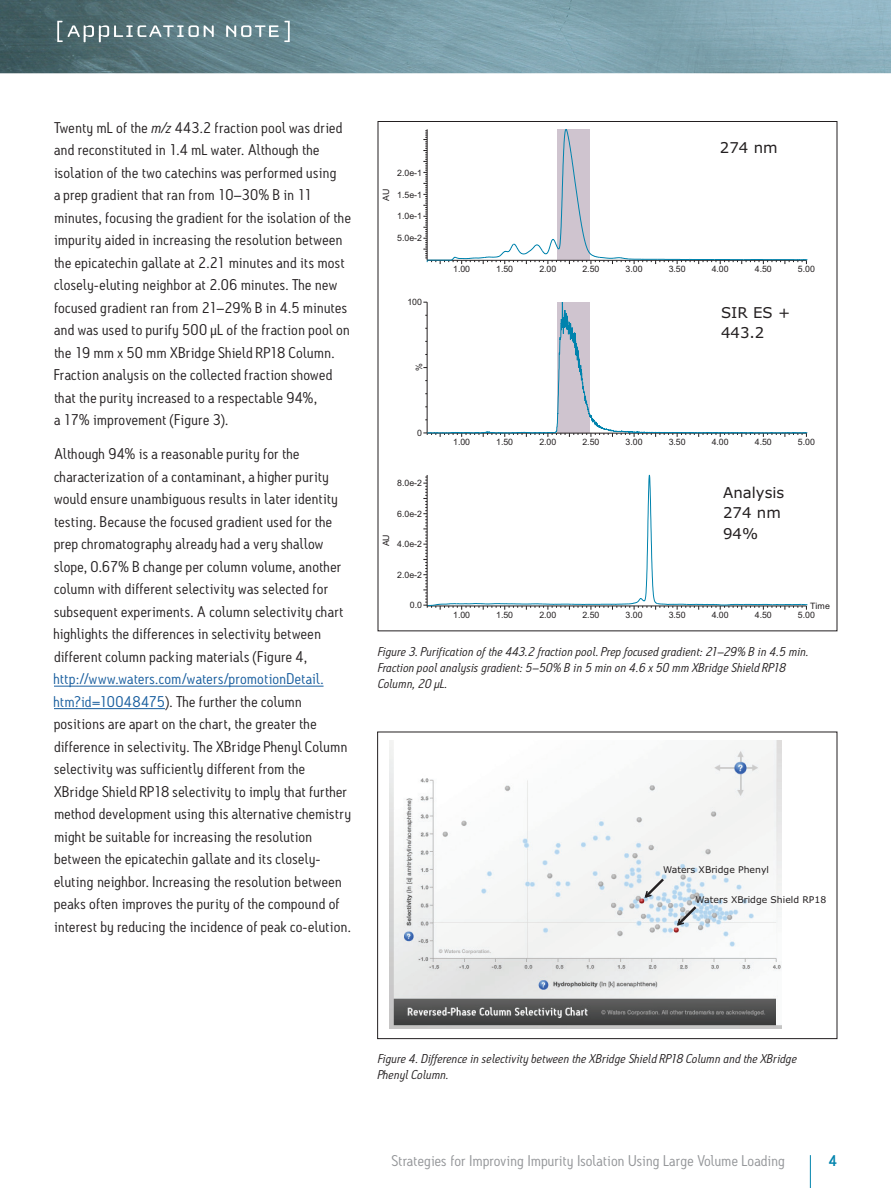
<style>
.page{position:relative;width:891px;height:1188px;background:#fff}
.page>*{position:absolute;margin:0;border:0;box-sizing:border-box;transform-origin:0 0}
.t1{font:15px/22.5px "Antitled OT";letter-spacing:.02em;color:#231f20;scale:1.05 1}
.t2{font:15px "Antitled OT";letter-spacing:.01em;color:#939598;scale:1.05 1}
.t3{font:15px/20.5px "Verdana";color:#231f20}
.t4{font:500 15px "Antitled OT";color:#0083ad;scale:1.05 1}
.t5{font:italic 12.3px/15.8px "Antitled OT";letter-spacing:.01em;color:#231f20;scale:1.05 1}
.t6{font:9.3px "Verdana";color:#231f20}
.t7{font:8.85px "Arial";letter-spacing:-.005em;color:#231f20}
.s1{font-style:italic}
.s2{color:#175d9e}
</style>
<div class="page">
<hr style="left:810px;top:1155px;width:1px;height:33px;background:#0083ad">
<img style="left:0;top:0;width:891px;height:73px">
<svg style="left:57px;top:21px;width:157px;height:21px;background:#738b8f"></svg>
<svg style="left:226px;top:21px;width:64px;height:21px"></svg>
<hr style="left:54px;top:686px;width:270px;height:1px;background:#175d9e">
<hr style="left:54px;top:708px;width:111px;height:1px;background:#175d9e">
<svg style="left:423px;top:63px;width:385px;height:569px"></svg>
<img style="left:390px;top:740px;width:391px;height:289px">
<svg style="left:642px;top:876px;width:25px;height:24px"></svg>
<svg style="left:675px;top:904px;width:24px;height:24px"></svg>
<div style="left:377px;top:732px;width:460px;height:307px;border:1px solid #231f20"></div>
<p class="t1" style="left:54px;top:116px;width:284px">Twenty mL of the <span class="s1">m/z</span> 443.2 fraction pool was dried and reconstituted in 1.4 mL water. Although the isolation of the two catechins was performed using<br>a prep gradient that ran from 10–30% B in 11 minutes, focusing the gradient for the isolation of the impurity aided in increasing the resolution between the epicatechin gallate at 2.21 minutes and its most closely-eluting neighbor at 2.06 minutes. The new focused gradient ran from 21–29% B in 4.5 minutes and was used to purify 500 µL of the fraction pool on the 19 mm x 50 mm XBridge Shield RP18 Column.<br>Fraction analysis on the collected fraction showed that the purity increased to a respectable 94%,<br>a 17% improvement (Figure 3).</p>
<p class="t1" style="left:54px;top:442px;width:277px">Although 94% is a reasonable purity for the characterization of a contaminant, a higher purity would ensure unambiguous results in later identity testing. Because the focused gradient used for the prep chromatography already had a very shallow slope, 0.67% B change per column volume, another column with different selectivity was selected for subsequent experiments. A column selectivity chart highlights the differences in selectivity between different column packing materials (Figure 4,</p>
<p class="t1" style="left:54px;top:667px;width:284px"><span class="s2">http://www.waters.com/waters/promotionDetail. htm?id=10048475</span>). The further the column positions are apart on the chart, the greater the difference in selectivity. The XBridge Phenyl Column selectivity was sufficiently different from the XBridge Shield RP18 selectivity to imply that further method development using this alternative chemistry might be suitable for increasing the resolution between the epicatechin gallate and its closely&shy;eluting neighbor. Increasing the resolution between peaks often improves the purity of the compound of interest by reducing the incidence of peak co-elution.</p>
<p class="t7" style="left:380px;top:201px;width:14px;rotate:-90deg">AU</p>
<p class="t7" style="left:397px;top:167px;width:26px">2.0e-1</p>
<p class="t7" style="left:397px;top:189px;width:26px">1.5e-1</p>
<p class="t7" style="left:397px;top:210px;width:26px">1.0e-1</p>
<p class="t7" style="left:397px;top:232px;width:26px">5.0e-2</p>
<p class="t7" style="left:407px;top:296px;width:16px">100</p>
<p class="t7" style="left:413px;top:371px;width:9px;rotate:-90deg">%</p>
<p class="t7" style="left:417px;top:427px;width:6px">0</p>
<p class="t7" style="left:397px;top:477px;width:26px">8.0e-2</p>
<p class="t7" style="left:397px;top:508px;width:26px">6.0e-2</p>
<p class="t7" style="left:380px;top:546px;width:14px;rotate:-90deg">AU</p>
<p class="t7" style="left:397px;top:538px;width:26px">4.0e-2</p>
<p class="t7" style="left:397px;top:569px;width:26px">2.0e-2</p>
<p class="t7" style="left:410px;top:599px;width:14px">0.0</p>
<p class="t3" style="left:720px;top:137px;width:59px">274 nm</p>
<p class="t7" style="left:453px;top:263px;width:18px">1.00</p>
<p class="t7" style="left:496px;top:263px;width:18px">1.50</p>
<p class="t7" style="left:539px;top:263px;width:18px">2.00</p>
<p class="t7" style="left:582px;top:263px;width:18px">2.50</p>
<p class="t7" style="left:626px;top:263px;width:18px">3.00</p>
<p class="t7" style="left:669px;top:263px;width:18px">3.50</p>
<p class="t7" style="left:712px;top:263px;width:18px">4.00</p>
<p class="t7" style="left:755px;top:263px;width:18px">4.50</p>
<p class="t7" style="left:798px;top:263px;width:18px">5.00</p>
<p class="t3" style="left:721px;top:303px;width:71px;line-height:20px">SIR ES +<br>443.2</p>
<p class="t7" style="left:453px;top:436px;width:18px">1.00</p>
<p class="t7" style="left:496px;top:436px;width:18px">1.50</p>
<p class="t7" style="left:539px;top:436px;width:18px">2.00</p>
<p class="t7" style="left:582px;top:436px;width:18px">2.50</p>
<p class="t7" style="left:626px;top:436px;width:18px">3.00</p>
<p class="t7" style="left:669px;top:436px;width:18px">3.50</p>
<p class="t7" style="left:712px;top:436px;width:18px">4.00</p>
<p class="t7" style="left:755px;top:436px;width:18px">4.50</p>
<p class="t7" style="left:798px;top:436px;width:18px">5.00</p>
<p class="t3" style="left:723px;top:483px;width:63px">Analysis<br>274 nm<br>94%</p>
<p class="t7" style="left:810px;top:600px;width:21px">Time</p>
<p class="t7" style="left:453px;top:609px;width:18px">1.00</p>
<p class="t7" style="left:496px;top:609px;width:18px">1.50</p>
<p class="t7" style="left:539px;top:609px;width:18px">2.00</p>
<p class="t7" style="left:582px;top:609px;width:18px">2.50</p>
<p class="t7" style="left:626px;top:609px;width:18px">3.00</p>
<p class="t7" style="left:669px;top:609px;width:18px">3.50</p>
<p class="t7" style="left:712px;top:609px;width:18px">4.00</p>
<p class="t7" style="left:755px;top:609px;width:18px">4.50</p>
<p class="t7" style="left:798px;top:609px;width:18px">5.00</p>
<p class="t5" style="left:378px;top:644px;width:412px">Figure 3. Purification of the 443.2 fraction pool. Prep focused gradient: 21–29% B in 4.5 min.<br>Fraction pool analysis gradient: 5–50% B in 5 min on 4.6 x 50 mm XBridge Shield RP18<br>Column, 20 µL.</p>
<p class="t6" style="left:663px;top:864px;width:107px">Waters XBridge Phenyl</p>
<p class="t6" style="left:696px;top:894px;width:132px">Waters XBridge Shield RP18</p>
<p class="t5" style="left:378px;top:1051px;width:400px">Figure 4. Difference in selectivity between the XBridge Shield RP18 Column and the XBridge<br>Phenyl Column.</p>
<p class="t2" style="left:392px;top:1151px;width:376px">Strategies for Improving Impurity Isolation Using Large Volume Loading</p>
<p class="t4" style="left:829px;top:1151px;width:10px">4</p>
</div>
